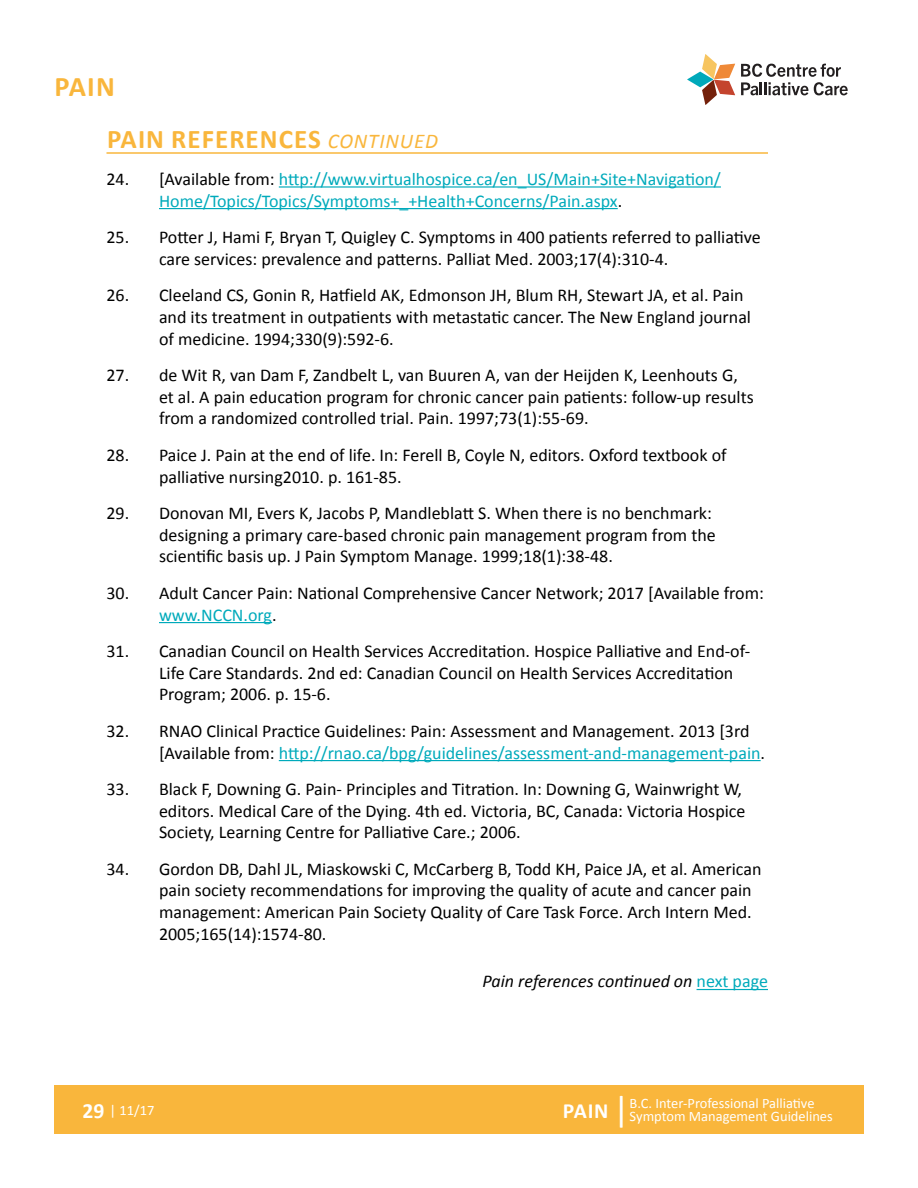
<style>
.page{position:relative;width:918px;height:1188px;background:#fff}
.page>*{position:absolute;margin:0;border:0;box-sizing:border-box;transform-origin:0 0}
.t1{font:700 28.5px "Calibri";color:#f9b63c}
.t2{font:700 27px "Calibri";letter-spacing:.04em;color:#f9b63c}
.t3{font:700 21.75px "Calibri";color:#fff}
.t4{font:18px/21.6px "Calibri";color:#000}
.t5{font:18px/21.6px "Calibri";color:#0ab}
.t6{font:italic 18px "Calibri";color:#000}
.t7{font:14.4px/13.5px "Calibri";color:#fff}
.s1{font-weight:400;font-style:italic;font-size:21px}
.s2{color:#000}
.s3{color:#0ab}
.s4{font-weight:700;font-size:21.75px}
.s5{font-style:normal;color:#0ab}
.s6{font-weight:400;font-size:35.7px}
</style>
<div class="page">
<div style="left:54px;top:1086px;width:810px;height:48px;background:#f9b63c"></div>
<svg style="left:687px;top:54px;width:48px;height:51px"></svg>
<svg style="left:741px;top:64px;width:107px;height:31px"></svg>
<hr style="left:279px;top:186px;width:442px;height:2px;background:#0ab">
<hr style="left:159px;top:208px;width:459px;height:1px;background:#0ab">
<hr style="left:159px;top:622px;width:113px;height:1px;background:#0ab">
<hr style="left:279px;top:760px;width:482px;height:1px;background:#0ab">
<hr style="left:106px;top:152px;width:662px;height:2px;background:#f9b63c">
<hr style="left:697px;top:989px;width:71px;height:1px;background:#0ab">
<h1 class="t1" style="left:55px;top:69px;width:62px">PAIN</h1>
<h2 class="t2" style="left:107px;top:122px;width:29px">PAIN</h2>
<h2 class="t2" style="left:171px;top:122px;width:268px">REFERENCES <span class="s1">CONTINUED</span></h2>
<p class="t5" style="left:159px;top:167px;width:563px;text-indent:-53px"><span class="s2">24. [Available from:</span> http://www.virtualhospice.ca/en_US/Main+Site+Navigation/<br>Home/Topics/Topics/Symptoms+_+Health+Concerns/Pain.aspx<span class="s2">.</span></p>
<p class="t4" style="left:159px;top:226px;width:603px;text-indent:-53px">25. Potter J, Hami F, Bryan T, Quigley C. Symptoms in 400 patients referred to palliative care services: prevalence and patterns. Palliat Med. 2003;17(4):310-4.</p>
<p class="t4" style="left:159px;top:284px;width:594px;text-indent:-53px">26. Cleeland CS, Gonin R, Hatfield AK, Edmonson JH, Blum RH, Stewart JA, et al. Pain and its treatment in outpatients with metastatic cancer. The New England journal of medicine. 1994;330(9):592-6.</p>
<p class="t4" style="left:159px;top:364px;width:596px;text-indent:-53px">27. de Wit R, van Dam F, Zandbelt L, van Buuren A, van der Heijden K, Leenhouts G, et al. A pain education program for chronic cancer pain patients: follow-up results from a randomized controlled trial. Pain. 1997;73(1):55-69.</p>
<p class="t4" style="left:159px;top:443px;width:569px;text-indent:-53px">28. Paice J. Pain at the end of life. In: Ferell B, Coyle N, editors. Oxford textbook of palliative nursing2010. p. 161-85.</p>
<p class="t4" style="left:159px;top:501px;width:558px;text-indent:-53px">29. Donovan MI, Evers K, Jacobs P, Mandleblatt S. When there is no benchmark: designing a primary care-based chronic pain management program from the scientific basis up. J Pain Symptom Manage. 1999;18(1):38-48.</p>
<p class="t4" style="left:159px;top:581px;width:606px;text-indent:-53px">30. Adult Cancer Pain: National Comprehensive Cancer Network; 2017 [Available from: <span class="s3">www.NCCN.org</span>.</p>
<p class="t4" style="left:159px;top:639px;width:593px;text-indent:-53px">31. Canadian Council on Health Services Accreditation. Hospice Palliative and End-of-<br>Life Care Standards. 2nd ed: Canadian Council on Health Services Accreditation<br>Program; 2006. p. 15-6.</p>
<p class="t4" style="left:159px;top:719px;width:608px;text-indent:-53px">32. RNAO Clinical Practice Guidelines: Pain: Assessment and Management. 2013 [3rd [Available from: <span class="s3">http://rnao.ca/bpg/guidelines/assessment-and-management-pain</span>.</p>
<p class="t4" style="left:159px;top:777px;width:588px;text-indent:-53px">33. Black F, Downing G. Pain- Principles and Titration. In: Downing G, Wainwright W, editors. Medical Care of the Dying. 4th ed. Victoria, BC, Canada: Victoria Hospice<br>Society, Learning Centre for Palliative Care.; 2006.</p>
<p class="t4" style="left:159px;top:857px;width:604px;text-indent:-53px">34. Gordon DB, Dahl JL, Miaskowski C, McCarberg B, Todd KH, Paice JA, et al. American pain society recommendations for improving the quality of acute and cancer pain management: American Pain Society Quality of Care Task Force. Arch Intern Med.<br>2005;165(14):1574-80.</p>
<p class="t7" style="left:82px;top:1103px;width:73px"><span class="s4">29</span> | 11/17</p>
<p class="t6" style="left:483px;top:970px;width:287px">Pain references continued on <span class="s5">next page</span></p>
<p class="t3" style="left:563px;top:1097px;width:68px">PAIN <span class="s6">|</span></p>
<p class="t7" style="left:630px;top:1096px;width:205px">B.C. Inter-Professional Palliative<br>Symptom Management Guidelines</p>
</div>
